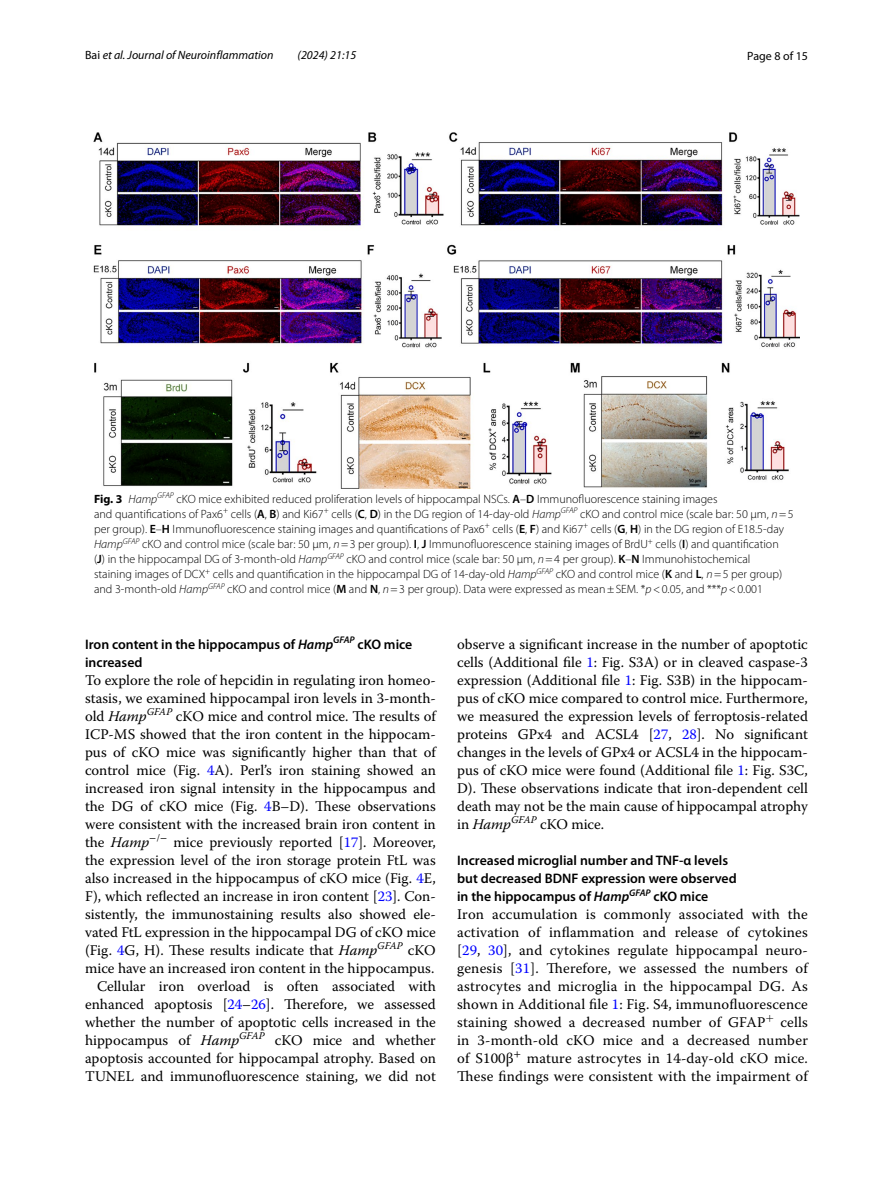
<style>
.page{position:relative;width:893px;height:1187px;background:#fff}
.page>*{position:absolute;margin:0;border:0;box-sizing:border-box;transform-origin:0 0}
.t1{font:14.7px/18px "Warnock Pro";color:#000;text-align:justify}
.t2{font:600 13.8px/18px "Myriad Pro";color:#000}
.t3{font:300 12px/15px "Myriad Pro";color:#000}
.t4{font:italic 12px "Myriad Pro";color:#000}
.t5{font:12px "Myriad Pro";color:#000}
.s1{font-style:normal}
.s2{font-weight:700}
.s3{font-style:italic}
.s4{font-weight:600}
.s5{color:#00f}
</style>
<div class="page">
<img style="left:94px;top:133px;width:705px;height:355px">
<p class="t4" style="left:85px;top:48px;width:190px"><span class="s1">Bai</span> et al. Journal of Neuroinflammation</p>
<p class="t4" style="left:298px;top:48px;width:60px">(2024) 21:15</p>
<p class="t5" style="left:747px;top:48px;width:62px">Page 8 of 15</p>
<p class="t3" style="left:94px;top:492px;width:701px"><span class="s2">Fig. 3</span> <span class="s3">Hamp</span><sup>GFAP</sup> cKO mice exhibited reduced proliferation levels of hippocampal NSCs. <span class="s4">A</span>–<span class="s4">D</span> Immunofluorescence staining images<br>and quantifications of -Pax6<sup>+</sup> cells (<span class="s4">A</span>, <span class="s4">B</span>) and -Ki67<sup>+</sup> cells (<span class="s4">C</span>, <span class="s4">D</span>) in the DG region of 14-day-old <span class="s3">Hamp</span><sup>GFAP</sup> cKO and control mice (scale bar: 50 μm, <span class="s3">n</span>=5 per group). <span class="s4">E</span>–<span class="s4">H</span> Immunofluorescence staining images and quantifications of -Pax6<sup>+</sup> cells (<span class="s4">E</span>, <span class="s4">F</span>) and -Ki67<sup>+</sup> cells (<span class="s4">G</span>, <span class="s4">H</span>) in the DG region of E18.5-day <span class="s3">Hamp</span><sup>GFAP</sup> cKO and control mice (scale bar: 50 μm, <span class="s3">n</span>=3 per group). <span class="s4">I</span>, <span class="s4">J</span> Immunofluorescence staining images of -BrdU<sup>+</sup> cells (<span class="s4">I</span>) and quantification<br>(<span class="s4">J</span>) in the hippocampal DG of 3-month-old <span class="s3">Hamp</span><sup>GFAP</sup> cKO and control mice (scale bar: 50 μm, <span class="s3">n</span>=4 per group). <span class="s4">K</span>–<span class="s4">N</span> Immunohistochemical<br>staining images of -DCX<sup>+</sup> cells and quantification in the hippocampal DG of 14-day-old <span class="s3">Hamp</span><sup>GFAP</sup> cKO and control mice (<span class="s4">K</span> and <span class="s4">L</span>, <span class="s3">n</span>=5 per group) and 3-month-old <span class="s3">Hamp</span><sup>GFAP</sup> cKO and control mice (<span class="s4">M</span> and <span class="s4">N</span>, <span class="s3">n</span>=3 per group). Data were expressed as mean±SEM. *<span class="s3">p</span>&lt;0.05, and ***<span class="s3">p</span>&lt;0.001</p>
<p class="t2" style="left:85px;top:634px;width:329px">Iron content in the hippocampus of <span class="s3">Hamp</span><sup>GFAP</sup> cKO mice increased</p>
<p class="t1" style="left:85px;top:670px;width:352px;text-align:right">To explore the role of hepcidin in regulating iron homeo&shy;stasis, we examined hippocampal iron levels in 3-month&shy;old <span class="s3">Hamp</span><sup>GFAP</sup> cKO mice and control mice. The results of ICP-MS showed that the iron content in the hippocam&shy;pus of cKO mice was significantly higher than that of control mice (Fig. <span class="s5">4</span>A). Perl’s iron staining showed an increased iron signal intensity in the hippocampus and the DG of cKO mice (Fig. <span class="s5">4</span>B–D). These observations were consistent with the increased brain iron content in the <span class="s3">Hamp</span><sup>−</sup><sup>/</sup><sup>−</sup> mice previously reported [<span class="s5">17</span>]. Moreover, the expression level of the iron storage protein FtL was also increased in the hippocampus of cKO mice (Fig. <span class="s5">4</span>E, F), which reflected an increase in iron content [<span class="s5">23</span>]. Con&shy;sistently, the immunostaining results also showed ele&shy;vated FtL expression in the hippocampal DG of cKO mice (Fig. <span class="s5">4</span>G, H). These results indicate that <span class="s3">Hamp</span><sup>GFAP</sup> cKO mice have an increased iron content in the hippocampus.<br>Cellular iron overload is often associated with enhanced apoptosis [<span class="s5">24</span>–<span class="s5">26</span>]. Therefore, we assessed whether the number of apoptotic cells increased in the hippocampus of <span class="s3">Hamp</span><sup>GFAP</sup> cKO mice and whether apoptosis accounted for hippocampal atrophy. Based on TUNEL and immunofluorescence staining, we did not</p>
<p class="t1" style="left:457px;top:635px;width:352px">observe a significant increase in the number of apoptotic cells (Additional file <span class="s5">1</span>: Fig. S3A) or in cleaved caspase-3 expression (Additional file <span class="s5">1</span>: Fig. S3B) in the hippocam&shy;pus of cKO mice compared to control mice. Furthermore, we measured the expression levels of ferroptosis-related proteins GPx4 and ACSL4 [<span class="s5">27</span>, <span class="s5">28</span>]. No significant changes in the levels of GPx4 or ACSL4 in the hippocam&shy;pus of cKO mice were found (Additional file <span class="s5">1</span>: Fig. S3C, D). These observations indicate that iron-dependent cell death may not be the main cause of hippocampal atrophy in <span class="s3">Hamp</span><sup>GFAP</sup> cKO mice.</p>
<p class="t2" style="left:457px;top:851px;width:281px">Increased microglial number and TNF‑α levels but decreased BDNF expression were observed in the hippocampus of <span class="s3">Hamp</span><sup>GFAP</sup> cKO mice</p>
<p class="t1" style="left:457px;top:905px;width:352px">Iron accumulation is commonly associated with the activation of inflammation and release of cytokines [<span class="s5">29</span>, <span class="s5">30</span>], and cytokines regulate hippocampal neuro&shy;genesis [<span class="s5">31</span>]. Therefore, we assessed the numbers of astrocytes and microglia in the hippocampal DG. As shown in Additional file <span class="s5">1</span>: Fig. S4, immunofluorescence staining showed a decreased number of GFAP<sup>+</sup> cells in 3-month-old cKO mice and a decreased number of S100β<sup>+</sup> mature astrocytes in 14-day-old cKO mice.<br>These findings were consistent with the impairment of</p>
</div>
